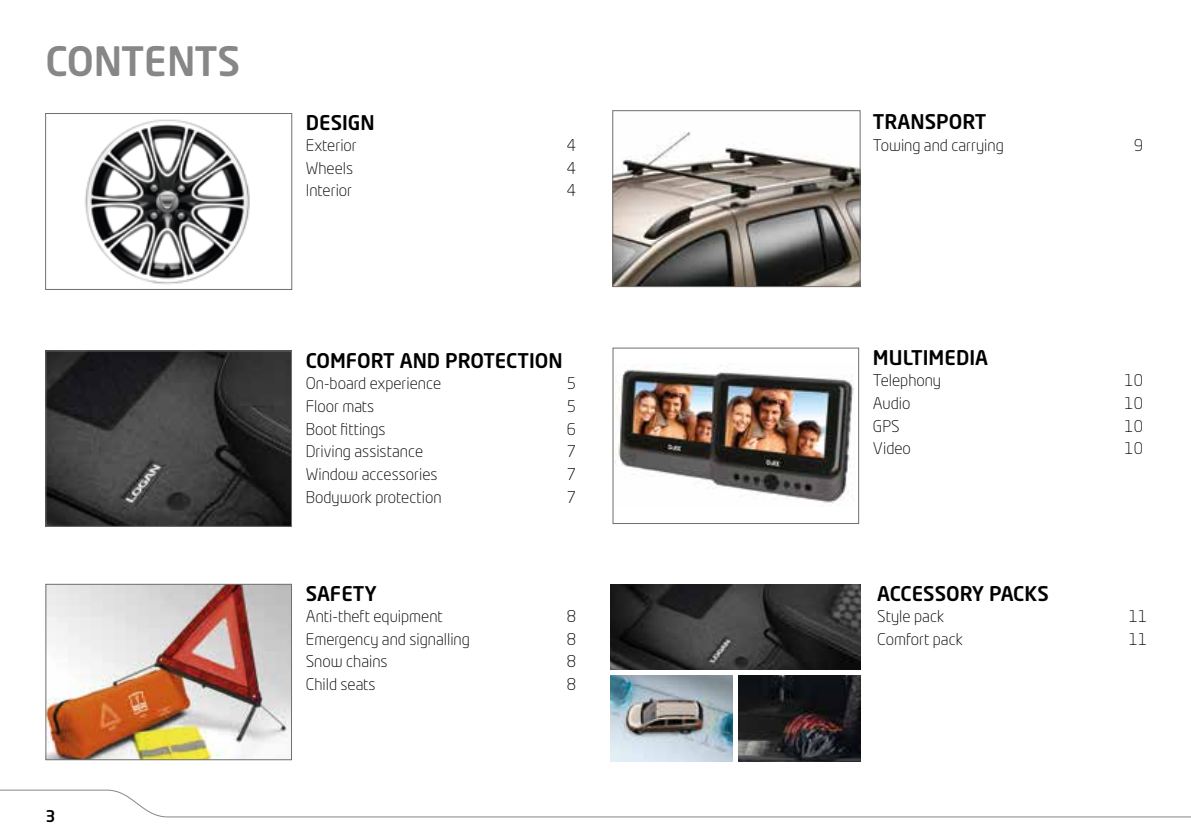
<style>
.page{position:relative;width:1191px;height:840px;background:#fff}
.page>*{position:absolute;margin:0;border:0;box-sizing:border-box;transform-origin:0 0}
.t1{font:500 40px "Neo Tech Dacia";letter-spacing:-.015em;color:#878787}
.t2{font:500 20px "Neo Tech Dacia";color:#000}
.t3{font:300 16px "Neo Tech Dacia";color:#000}
.t4{font:500 16px "Neo Tech Dacia";color:#000}
</style>
<div class="page">
<svg style="left:0;top:789px;width:1191px;height:28px"></svg>
<img style="left:611px;top:584px;width:249px;height:85px">
<img style="left:614px;top:132px;width:244px;height:153px">
<div style="left:612px;top:110px;width:248px;height:177px;border:1px solid #706f6f"></div>
<img style="left:48px;top:585px;width:242px;height:172px">
<div style="left:46px;top:583px;width:246px;height:176px;border:1px solid #706f6f"></div>
<img style="left:48px;top:352px;width:242px;height:172px">
<div style="left:46px;top:350px;width:246px;height:176px;border:1px solid #706f6f"></div>
<img style="left:615px;top:364px;width:239px;height:140px">
<div style="left:613px;top:347px;width:246px;height:176px;border:1px solid #706f6f"></div>
<img style="left:85px;top:119px;width:165px;height:166px">
<div style="left:45px;top:113px;width:247px;height:176px;border:1px solid #706f6f"></div>
<img style="left:738px;top:675px;width:122px;height:86px">
<img style="left:611px;top:675px;width:122px;height:86px">
<h1 class="t1" style="left:45px;top:36px;width:196px">CONTENTS</h1>
<p class="t4" style="left:45px;top:805px;width:12px">3</p>
<p class="t2" style="left:306px;top:109px;width:70px">DESIGN</p>
<p class="t3" style="left:306px;top:135px;width:53px">Exterior</p>
<p class="t3" style="left:567px;top:135px;width:11px">4</p>
<p class="t3" style="left:306px;top:158px;width:49px">Wheels</p>
<p class="t3" style="left:567px;top:158px;width:11px">4</p>
<p class="t3" style="left:306px;top:180px;width:48px">Interior</p>
<p class="t3" style="left:567px;top:180px;width:11px">4</p>
<p class="t2" style="left:306px;top:348px;width:258px">COMFORT AND PROTECTION</p>
<p class="t3" style="left:306px;top:373px;width:137px">On-board experience</p>
<p class="t3" style="left:567px;top:373px;width:11px">5</p>
<p class="t3" style="left:306px;top:396px;width:70px">Floor mats</p>
<p class="t3" style="left:567px;top:396px;width:11px">5</p>
<p class="t3" style="left:306px;top:418px;width:81px">Boot fittings</p>
<p class="t3" style="left:567px;top:418px;width:11px">6</p>
<p class="t3" style="left:306px;top:441px;width:119px">Driving assistance</p>
<p class="t3" style="left:567px;top:441px;width:11px">7</p>
<p class="t3" style="left:306px;top:464px;width:133px">Window accessories</p>
<p class="t3" style="left:567px;top:464px;width:11px">7</p>
<p class="t3" style="left:306px;top:486px;width:137px">Bodywork protection</p>
<p class="t3" style="left:567px;top:486px;width:11px">7</p>
<p class="t2" style="left:306px;top:580px;width:73px">SAFETY</p>
<p class="t3" style="left:306px;top:606px;width:138px">Anti-theft equipment</p>
<p class="t3" style="left:567px;top:606px;width:11px">8</p>
<p class="t3" style="left:306px;top:628px;width:165px">Emergency and signalling</p>
<p class="t3" style="left:567px;top:628px;width:11px">8</p>
<p class="t3" style="left:306px;top:651px;width:83px">Snow chains</p>
<p class="t3" style="left:567px;top:651px;width:11px">8</p>
<p class="t3" style="left:306px;top:674px;width:71px">Child seats</p>
<p class="t3" style="left:567px;top:674px;width:11px">8</p>
<p class="t2" style="left:873px;top:109px;width:115px">TRANSPORT</p>
<p class="t3" style="left:873px;top:135px;width:132px">Towing and carrying</p>
<p class="t3" style="left:1133px;top:135px;width:11px">9</p>
<p class="t2" style="left:873px;top:345px;width:117px">MULTIMEDIA</p>
<p class="t3" style="left:873px;top:370px;width:70px">Telephony</p>
<p class="t3" style="left:1124px;top:370px;width:20px">10</p>
<p class="t3" style="left:873px;top:393px;width:39px">Audio</p>
<p class="t3" style="left:1124px;top:393px;width:20px">10</p>
<p class="t3" style="left:873px;top:416px;width:28px">GPS</p>
<p class="t3" style="left:1124px;top:416px;width:20px">10</p>
<p class="t3" style="left:873px;top:438px;width:39px">Video</p>
<p class="t3" style="left:1124px;top:438px;width:20px">10</p>
<p class="t2" style="left:877px;top:580px;width:173px">ACCESSORY PACKS</p>
<p class="t3" style="left:877px;top:606px;width:68px">Style pack</p>
<p class="t3" style="left:1128px;top:606px;width:20px">11</p>
<p class="t3" style="left:877px;top:628px;width:87px">Comfort pack</p>
<p class="t3" style="left:1128px;top:628px;width:20px">11</p>
</div>
